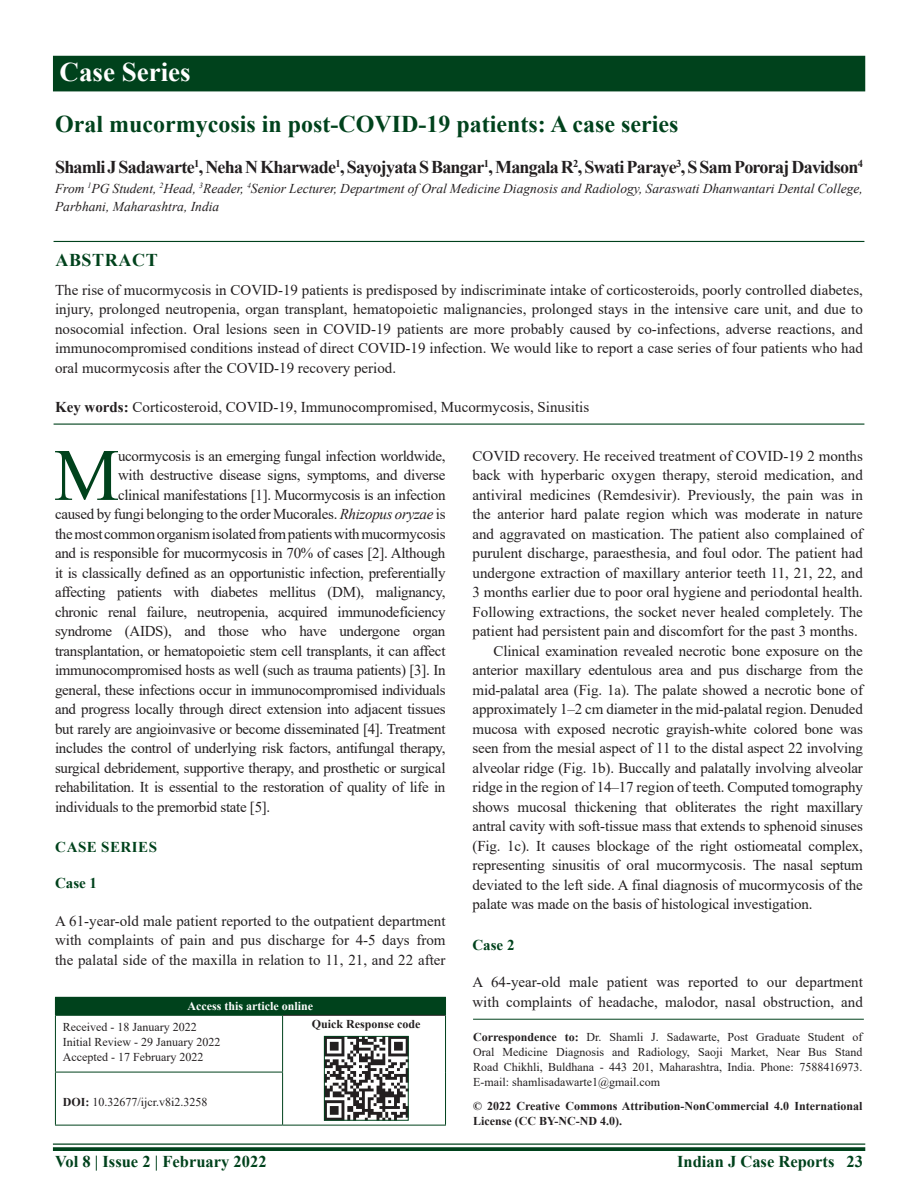
<style>
.page{position:relative;width:918px;height:1188px;background:#fff}
.page>*{position:absolute;margin:0;border:0;box-sizing:border-box;transform-origin:0 0}
.DROP_CAP_TX{font:73.95px "Times New Roman";color:#00421c}
.AH{font:700 27px "Times New Roman";color:#fff}
.AT{font:700 24px "Times New Roman";color:#00421c}
.AU{font:700 18px "Times New Roman";letter-spacing:-.04em;color:#231f20}
.ABSH{font:700 18px "Times New Roman";letter-spacing:.035em;color:#00421c}
.RF{font:700 16.5px "Times New Roman";color:#00421c}
.DROP_CAP_TX-2{font:15px "Times New Roman";letter-spacing:-.02em;color:#231f20}
.TXFL{font:15px/19.5px "Times New Roman";color:#231f20;text-align:justify}
.TX{font:15px/19.5px "Times New Roman";letter-spacing:-.01em;color:#231f20;text-align:justify}
.ABS{font:15px/19.5px "Times New Roman";color:#231f20;text-align:justify}
.KWD{font:15px "Times New Roman";color:#231f20}
.H2_No_Above_Space{font:700 15px "Times New Roman";letter-spacing:.035em;color:#00421c}
.AFF{font:italic 13.5px/18px "Times New Roman";color:#231f20}
.ADD{font:12px/15px "Times New Roman";color:#231f20;text-align:justify}
.CR{font:700 12px/15px "Times New Roman";color:#231f20}
.HIS{font:12px/15px "Times New Roman";color:#231f20}
.DOI{font:12px "Times New Roman";color:#231f20}
.AAO{font:700 12px "Times New Roman";color:#fff}
.QR{font:700 12px "Times New Roman";color:#231f20}
.s1{font-weight:700}
.s2{font-style:italic}
</style>
<div class="page">
<hr style="left:53px;top:1143px;width:812px;height:2px;background:#00421c">
<svg style="left:53px;top:1147px;width:812px;height:4px;background:#0f4d29"></svg>
<div style="left:53px;top:56px;width:812px;height:35px;background:#00421c"></div>
<hr style="left:54px;top:241px;width:810px;height:1px;background:#00421c">
<hr style="left:54px;top:424px;width:810px;height:1px;background:#00421c">
<div style="left:55px;top:997px;width:391px;height:18px;background:#00421c"></div>
<hr style="left:283px;top:1015px;width:162px;height:1px;background:#231f20">
<hr style="left:55px;top:1016px;width:1px;height:56px;background:#00421c">
<hr style="left:55px;top:1015px;width:228px;height:1px;background:#00421c">
<hr style="left:282px;top:1016px;width:1px;height:56px;background:#00421c">
<hr style="left:445px;top:1015px;width:1px;height:57px;background:#00421c">
<hr style="left:445px;top:1072px;width:1px;height:53px;background:#00421c">
<hr style="left:55px;top:1072px;width:1px;height:53px;background:#00421c">
<hr style="left:55px;top:1072px;width:228px;height:1px;background:#00421c">
<hr style="left:55px;top:1125px;width:228px;height:1px;background:#00421c">
<hr style="left:282px;top:1072px;width:1px;height:53px;background:#00421c">
<hr style="left:283px;top:1125px;width:163px;height:1px;background:#00421c">
<img style="left:326px;top:1038px;width:80px;height:80px">
<div style="left:324px;top:1036px;width:84px;height:84px;border:1px solid #00421c"></div>
<hr style="left:473px;top:1019px;width:391px;height:1px;background:#00421c">
<p class="AH" style="left:60px;top:52px;width:133px">Case Series</p>
<p class="AT" style="left:55px;top:106px;width:625px">Oral mucormycosis in post-COVID-19 patients: A case series</p>
<p class="AU" style="left:55px;top:154px;width:809px">Shamli J Sadawarte<sup>1</sup>, Neha N Kharwade<sup>1</sup>, Sayojyata S Bangar<sup>1</sup>, Mangala R<sup>2</sup>, Swati Paraye<sup>3</sup>, S Sam Pororaj Davidson<sup>4</sup></p>
<p class="AFF" style="left:55px;top:179px;width:809px">From <sup>1</sup>PG Student, <sup>2</sup>Head, <sup>3</sup>Reader, <sup>4</sup>Senior Lecturer, Department of Oral Medicine Diagnosis and Radiology, Saraswati Dhanwantari Dental College,<br>Parbhani, Maharashtra, India</p>
<p class="ABSH" style="left:55px;top:247px;width:104px">ABSTRACT</p>
<p class="ABS" style="left:55px;top:279px;width:809px">The rise of mucormycosis in COVID-19 patients is predisposed by indiscriminate intake of corticosteroids, poorly controlled diabetes, injury, prolonged neutropenia, organ transplant, hematopoietic malignancies, prolonged stays in the intensive care unit, and due to nosocomial infection. Oral lesions seen in COVID-19 patients are more probably caused by co-infections, adverse reactions, and immunocompromised conditions instead of direct COVID-19 infection. We would like to report a case series of four patients who had oral mucormycosis after the COVID-19 recovery period.</p>
<p class="KWD" style="left:55px;top:396px;width:536px"><span class="s1">Key words:</span> Corticosteroid, COVID-19, Immunocompromised, Mucormycosis, Sinusitis</p>
<p class="DROP_CAP_TX" style="left:54px;top:423px;width:67px">M</p>
<p class="DROP_CAP_TX-2" style="left:118px;top:445px;width:329px">ucormycosis is an emerging fungal infection worldwide,</p>
<p class="DROP_CAP_TX-2" style="left:118px;top:465px;width:329px">with destructive disease signs, symptoms, and diverse</p>
<p class="DROP_CAP_TX-2" style="left:118px;top:484px;width:329px">clinical manifestations [1]. Mucormycosis is an infection</p>
<p class="DROP_CAP_TX-2" style="left:55px;top:504px;width:392px">caused by fungi belonging to the order Mucorales. <span class="s2">Rhizopus oryzae</span> is</p>
<p class="DROP_CAP_TX-2" style="left:55px;top:523px;width:392px">the most common organism isolated from patients with mucormycosis</p>
<p class="DROP_CAP_TX-2" style="left:55px;top:543px;width:392px">and is responsible for mucormycosis in 70% of cases [2]. Although</p>
<p class="DROP_CAP_TX-2" style="left:55px;top:562px;width:392px">it is classically defined as an opportunistic infection, preferentially</p>
<p class="DROP_CAP_TX-2" style="left:55px;top:582px;width:392px">affecting patients with diabetes mellitus (DM), malignancy,</p>
<p class="DROP_CAP_TX-2" style="left:55px;top:601px;width:392px">chronic renal failure, neutropenia, acquired immunodeficiency</p>
<p class="DROP_CAP_TX-2" style="left:55px;top:621px;width:392px">syndrome (AIDS), and those who have undergone organ</p>
<p class="DROP_CAP_TX-2" style="left:55px;top:640px;width:392px">transplantation, or hematopoietic stem cell transplants, it can affect</p>
<p class="DROP_CAP_TX-2" style="left:55px;top:660px;width:392px">immunocompromised hosts as well (such as trauma patients) [3]. In</p>
<p class="DROP_CAP_TX-2" style="left:55px;top:679px;width:392px">general, these infections occur in immunocompromised individuals</p>
<p class="DROP_CAP_TX-2" style="left:55px;top:699px;width:392px">and progress locally through direct extension into adjacent tissues</p>
<p class="DROP_CAP_TX-2" style="left:55px;top:718px;width:392px">but rarely are angioinvasive or become disseminated [4]. Treatment</p>
<p class="DROP_CAP_TX-2" style="left:55px;top:738px;width:392px">includes the control of underlying risk factors, antifungal therapy,</p>
<p class="DROP_CAP_TX-2" style="left:55px;top:757px;width:392px">surgical debridement, supportive therapy, and prosthetic or surgical</p>
<p class="DROP_CAP_TX-2" style="left:55px;top:777px;width:392px">rehabilitation. It is essential to the restoration of quality of life in</p>
<p class="DROP_CAP_TX-2" style="left:55px;top:796px;width:217px">individuals to the premorbid state [5].</p>
<h1 class="H2_No_Above_Space" style="left:55px;top:837px;width:103px">CASE SERIES</h1>
<p class="H2_No_Above_Space" style="left:55px;top:873px;width:44px">Case 1</p>
<p class="TXFL" style="left:55px;top:911px;width:392px">A 61-year-old male patient reported to the outpatient department with complaints of pain and pus discharge for 4-5 days from the palatal side of the maxilla in relation to 11, 21, and 22 after</p>
<p class="AAO" style="left:188px;top:998px;width:127px">Access this article online</p>
<p class="HIS" style="left:63px;top:1019px;width:159px">Received - 18 January 2022<br>Initial Review - 29 January 2022<br>Accepted - 17 February 2022</p>
<p class="QR" style="left:312px;top:1015px;width:110px">Quick Response code</p>
<p class="DOI" style="left:63px;top:1094px;width:146px"><span class="s1">DOI:</span> 10.32677/ijcr.v8i2.3258</p>
<p class="TXFL" style="left:472px;top:446px;width:392px">COVID recovery. He received treatment of COVID-19 2 months back with hyperbaric oxygen therapy, steroid medication, and antiviral medicines (Remdesivir). Previously, the pain was in the anterior hard palate region which was moderate in nature and aggravated on mastication. The patient also complained of purulent discharge, paraesthesia, and foul odor. The patient had undergone extraction of maxillary anterior teeth 11, 21, 22, and 3 months earlier due to poor oral hygiene and periodontal health.<br>Following extractions, the socket never healed completely. The patient had persistent pain and discomfort for the past 3 months.</p>
<p class="TX" style="left:472px;top:641px;width:392px;text-indent:21px">Clinical examination revealed necrotic bone exposure on the anterior maxillary edentulous area and pus discharge from the mid-palatal area (Fig. 1a). The palate showed a necrotic bone of approximately 1–2 cm diameter in the mid-palatal region. Denuded mucosa with exposed necrotic grayish-white colored bone was seen from the mesial aspect of 11 to the distal aspect 22 involving alveolar ridge (Fig. 1b). Buccally and palatally involving alveolar ridge in the region of 14–17 region of teeth. Computed tomography shows mucosal thickening that obliterates the right maxillary antral cavity with soft-tissue mass that extends to sphenoid sinuses (Fig. 1c). It causes blockage of the right ostiomeatal complex, representing sinusitis of oral mucormycosis. The nasal septum deviated to the left side. A final diagnosis of mucormycosis of the palate was made on the basis of histological investigation.</p>
<h2 class="H2_No_Above_Space" style="left:472px;top:934px;width:44px">Case 2</h2>
<p class="TXFL" style="left:472px;top:972px;width:392px">A 64-year-old male patient was reported to our department with complaints of headache, malodor, nasal obstruction, and</p>
<p class="ADD" style="left:473px;top:1029px;width:391px"><span class="s1">Correspondence to:</span> Dr. Shamli J. Sadawarte, Post Graduate Student of Oral Medicine Diagnosis and Radiology, Saoji Market, Near Bus Stand Road Chikhli, Buldhana - 443 201, Maharashtra, India. Phone: 7588416973.<br>E-mail: shamlisadawarte1@gmail.com</p>
<p class="CR" style="left:473px;top:1099px;width:391px">© 2022 Creative Commons Attribution-NonCommercial 4.0 International<br>License (CC BY-NC-ND 4.0).</p>
<p class="RF" style="left:55px;top:1150px;width:213px">Vol 8 | Issue 2 | February 2022</p>
<p class="RF" style="left:677px;top:1150px;width:187px">Indian J Case Reports 23</p>
</div>
